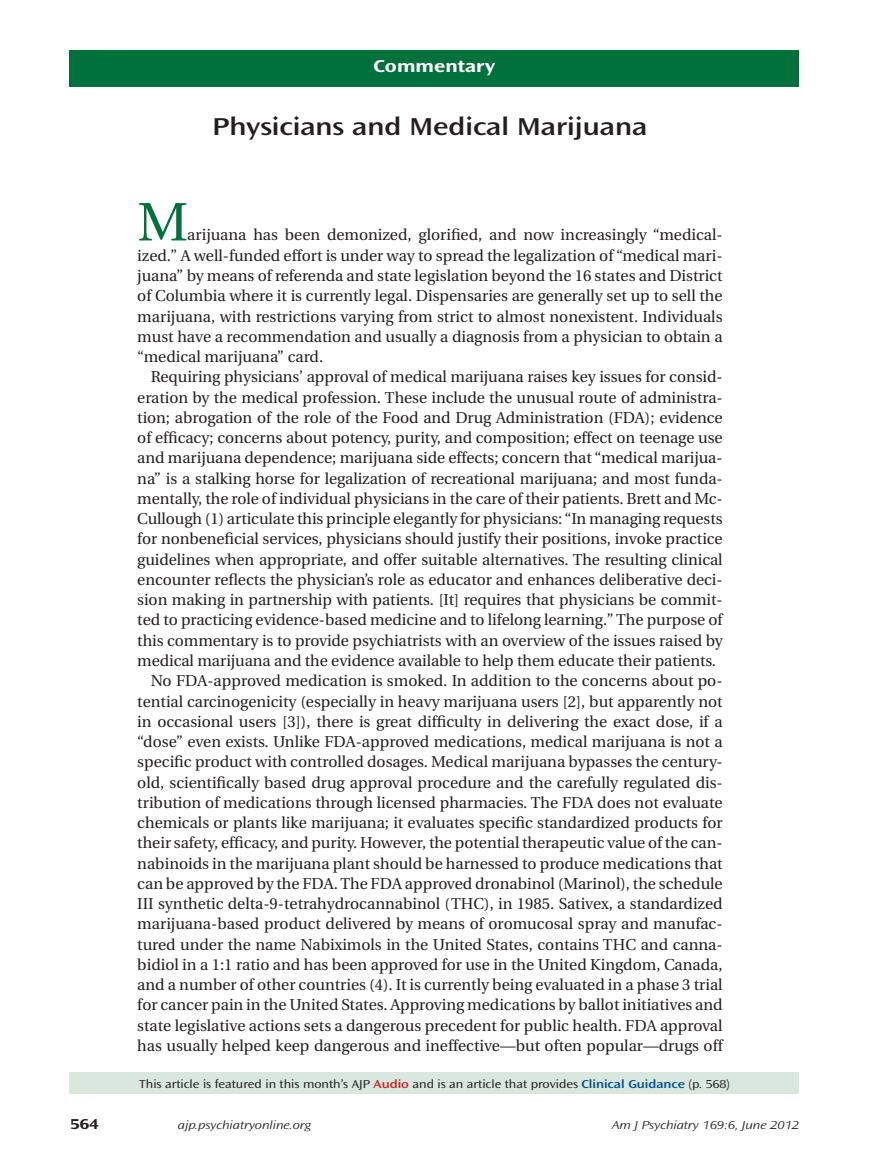
<style>
.page{position:relative;width:878px;height:1175px;background:#fff}
.page>*{position:absolute;margin:0;border:0;box-sizing:border-box;transform-origin:0 0}
.t1{font:54px "Utopia";color:#00703c}
.t2{font:25.5px "Ocean Sans MM 512 800";letter-spacing:.12em;color:#231f20}
.t3{font:18px "Ocean Sans MM 648 800";letter-spacing:.155em;color:#fff}
.t4{font:15.75px/20.2px "Utopia";color:#231f20;text-align:justify}
.t5{font:15px "Ocean Sans MM 648 800";color:#231f20}
.t6{font:12px "Ocean Sans MM 360 720";letter-spacing:.075em;color:#231f20}
.t7{font:12px "Ocean Sans MM It 310 800";letter-spacing:.095em;color:#231f20}
.s1{font-family:"Ocean Sans MM 512 800";color:#d2232a}
.s2{font-family:"Ocean Sans MM 512 800";color:#004f93}
</style>
<div class="page">
<div style="left:70px;top:50px;width:729px;height:36px;background:#00703c"></div>
<div style="left:70px;top:1072px;width:729px;height:22px;background:#d9e7df"></div>
<p class="t3" style="left:373px;top:56px;width:120px">Commentary</p>
<h2 class="t2" style="left:212px;top:112px;width:433px">Physicians and Medical Marijuana</h2>
<h1 class="t1" style="left:137px;top:192px;width:52px">M</h1>
<p class="t4" style="left:137px;top:225px;width:586px;text-indent:50px">arijuana has been demonized, glorified, and now increasingly “medical&shy;ized.” A well-funded effort is under way to spread the legalization of “medical mari&shy;juana” by means of referenda and state legislation beyond the 16 states and District of Columbia where it is currently legal. Dispensaries are generally set up to sell the marijuana, with restrictions varying from strict to almost nonexistent. Individuals must have a recommendation and usually a diagnosis from a physician to obtain a “medical marijuana” card.</p>
<p class="t4" style="left:151px;top:367px;width:573px">Requiring physicians’ approval of medical marijuana raises key issues for consid-</p>
<p class="t4" style="left:137px;top:387px;width:587px">eration by the medical profession. These include the unusual route of administra-</p>
<p class="t4" style="left:137px;top:407px;width:587px">tion; abrogation of the role of the Food and Drug Administration (FDA); evidence</p>
<p class="t4" style="left:137px;top:428px;width:587px">of efficacy; concerns about potency, purity, and composition; effect on teenage use</p>
<p class="t4" style="left:137px;top:448px;width:587px">and marijuana dependence; marijuana side effects; concern that “medical marijua-</p>
<p class="t4" style="left:137px;top:468px;width:587px">na” is a stalking horse for legalization of recreational marijuana; and most funda-</p>
<p class="t4" style="left:137px;top:488px;width:587px">mentally, the role of individual physicians in the care of their patients. Brett and Mc-</p>
<p class="t4" style="left:137px;top:509px;width:587px">Cullough (1) articulate this principle elegantly for physicians: “In managing requests</p>
<p class="t4" style="left:137px;top:529px;width:587px">for nonbeneficial services, physicians should justify their positions, invoke practice</p>
<p class="t4" style="left:137px;top:549px;width:587px">guidelines when appropriate, and offer suitable alternatives. The resulting clinical</p>
<p class="t4" style="left:137px;top:570px;width:587px">encounter reflects the physician’s role as educator and enhances deliberative deci-</p>
<p class="t4" style="left:137px;top:590px;width:587px">sion making in partnership with patients. [It] requires that physicians be commit-</p>
<p class="t4" style="left:137px;top:610px;width:586px">ted to practicing evidence-based medicine and to lifelong learning.” The purpose of</p>
<p class="t4" style="left:137px;top:630px;width:587px">this commentary is to provide psychiatrists with an overview of the issues raised by</p>
<p class="t4" style="left:137px;top:651px;width:580px">medical marijuana and the evidence available to help them educate their patients.</p>
<p class="t4" style="left:151px;top:671px;width:573px">No FDA-approved medication is smoked. In addition to the concerns about po-</p>
<p class="t4" style="left:137px;top:691px;width:587px">tential carcinogenicity (especially in heavy marijuana users [2], but apparently not</p>
<p class="t4" style="left:137px;top:711px;width:586px">in occasional users [3]), there is great difficulty in delivering the exact dose, if a</p>
<p class="t4" style="left:137px;top:732px;width:586px">“dose” even exists. Unlike FDA-approved medications, medical marijuana is not a</p>
<p class="t4" style="left:137px;top:752px;width:587px">specific product with controlled dosages. Medical marijuana bypasses the century-</p>
<p class="t4" style="left:137px;top:772px;width:587px">old, scientifically based drug approval procedure and the carefully regulated dis-</p>
<p class="t4" style="left:137px;top:792px;width:587px">tribution of medications through licensed pharmacies. The FDA does not evaluate</p>
<p class="t4" style="left:137px;top:813px;width:586px">chemicals or plants like marijuana; it evaluates specific standardized products for</p>
<p class="t4" style="left:137px;top:833px;width:587px">their safety, efficacy, and purity. However, the potential therapeutic value of the can-</p>
<p class="t4" style="left:137px;top:853px;width:587px">nabinoids in the marijuana plant should be harnessed to produce medications that</p>
<p class="t4" style="left:137px;top:873px;width:587px">can be approved by the FDA. The FDA approved dronabinol (Marinol), the schedule</p>
<p class="t4" style="left:137px;top:894px;width:586px">III synthetic delta-9-tetrahydrocannabinol (THC), in 1985. Sativex, a standardized</p>
<p class="t4" style="left:137px;top:914px;width:586px">marijuana-based product delivered by means of oromucosal spray and manufac-</p>
<p class="t4" style="left:137px;top:934px;width:587px">tured under the name Nabiximols in the United States, contains THC and canna-</p>
<p class="t4" style="left:137px;top:954px;width:587px">bidiol in a 1:1 ratio and has been approved for use in the United Kingdom, Canada,</p>
<p class="t4" style="left:137px;top:975px;width:586px">and a number of other countries (4). It is currently being evaluated in a phase 3 trial</p>
<p class="t4" style="left:137px;top:995px;width:587px">for cancer pain in the United States. Approving medications by ballot initiatives and</p>
<p class="t4" style="left:137px;top:1015px;width:586px">state legislative actions sets a dangerous precedent for public health. FDA approval</p>
<p class="t4" style="left:137px;top:1035px;width:587px">has usually helped keep dangerous and ineffective—but often popular—drugs off</p>
<p class="t6" style="left:139px;top:1077px;width:591px">This article is featured in this month’s AJP <span class="s1">Audio</span> and is an article that provides <span class="s2">Clinical Guidance</span> (p. 568)</p>
<p class="t5" style="left:70px;top:1115px;width:28px">564</p>
<p class="t7" style="left:178px;top:1118px;width:133px">ajp.psychiatryonline.org</p>
<p class="t7" style="left:612px;top:1118px;width:187px">Am J Psychiatry 169:6, June 2012</p>
</div>
